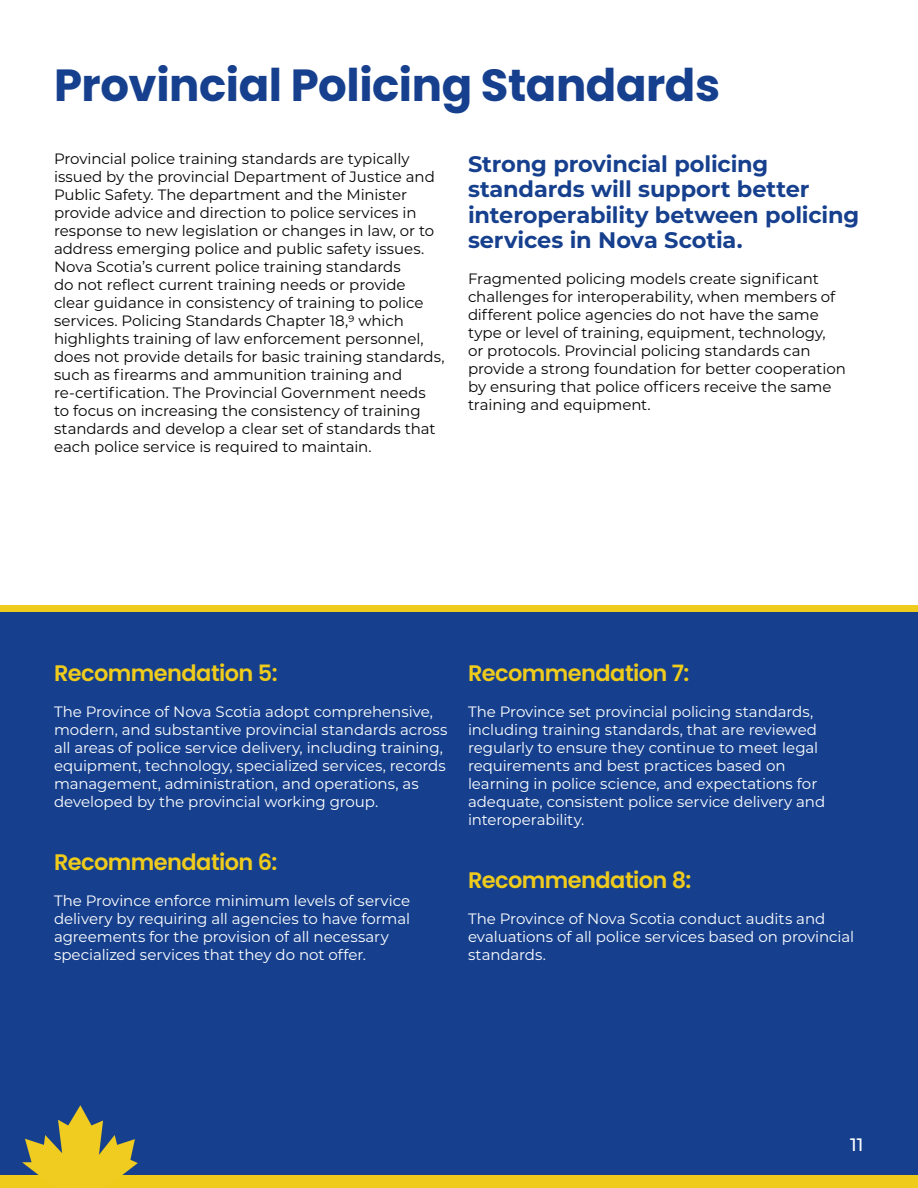
<style>
.page{position:relative;width:918px;height:1188px;background:#fff}
.page>*{position:absolute;margin:0;border:0;box-sizing:border-box;transform-origin:0 0}
.t1{font:700 45px "Poppins";letter-spacing:-.01em;color:#16408e}
.t2{font:700 22.5px/25.5px "Montserrat";letter-spacing:-.005em;color:#16408e}
.t3{font:600 22.5px "Poppins";letter-spacing:-.025em;color:#efcb1c}
.t4{font:500 18px "Montserrat";color:#fff}
.t5{font:15px/18px "Montserrat";letter-spacing:-.005em;color:#040503}
.t6{font:15px/18px "Montserrat";letter-spacing:-.005em;color:#fff}
</style>
<div class="page">
<div style="left:0;top:611px;width:918px;height:571px;background:#16408e"></div>
<div style="left:0;top:1175px;width:918px;height:13px;background:#efcb1c"></div>
<img style="left:23px;top:1106px;width:115px;height:69px">
<div style="left:0;top:605px;width:918px;height:6px;background:#efcb1c"></div>
<p class="t1" style="left:54px;top:59px;width:668px">Provincial Policing Standards</p>
<p class="t5" style="left:54px;top:150px;width:382px">Provincial police training standards are typically issued by the provincial Department of Justice and Public Safety. The department and the Minister provide advice and direction to police services in response to new legislation or changes in law, or to address emerging police and public safety issues.</p>
<p class="t5" style="left:54px;top:258px;width:392px">Nova Scotia’s current police training standards<br>do not reflect current training needs or provide clear guidance in consistency of training to police services. Policing Standards Chapter 18,9 which highlights training of law enforcement personnel, does not provide details for basic training standards, such as firearms and ammunition training and re-certification. The Provincial Government needs to focus on increasing the consistency of training standards and develop a clear set of standards that each police service is required to maintain.</p>
<p class="t2" style="left:468px;top:150px;width:393px">Strong provincial policing standards will support better interoperability between policing services in Nova Scotia.</p>
<p class="t5" style="left:468px;top:269px;width:379px">Fragmented policing models create significant challenges for interoperability, when members of different police agencies do not have the same type or level of training, equipment, technology,<br>or protocols. Provincial policing standards can provide a strong foundation for better cooperation by ensuring that police officers receive the same training and equipment.</p>
<p class="t3" style="left:54px;top:661px;width:225px">Recommendation 5:</p>
<p class="t6" style="left:54px;top:703px;width:395px">The Province of Nova Scotia adopt comprehensive, modern, and substantive provincial standards across all areas of police service delivery, including training, equipment, technology, specialized services, records management, administration, and operations, as developed by the provincial working group.</p>
<p class="t3" style="left:54px;top:850px;width:225px">Recommendation 6:</p>
<p class="t6" style="left:54px;top:892px;width:358px">The Province enforce minimum levels of service delivery by requiring all agencies to have formal agreements for the provision of all necessary specialized services that they do not offer.</p>
<p class="t3" style="left:468px;top:661px;width:223px">Recommendation 7:</p>
<p class="t6" style="left:468px;top:703px;width:359px">The Province set provincial policing standards, including training standards, that are reviewed regularly to ensure they continue to meet legal requirements and best practices based on learning in police science, and expectations for adequate, consistent police service delivery and interoperability.</p>
<p class="t3" style="left:468px;top:868px;width:225px">Recommendation 8:</p>
<p class="t6" style="left:468px;top:910px;width:388px">The Province of Nova Scotia conduct audits and evaluations of all police services based on provincial standards.</p>
<p class="t4" style="left:850px;top:1132px;width:15px">11</p>
</div>
